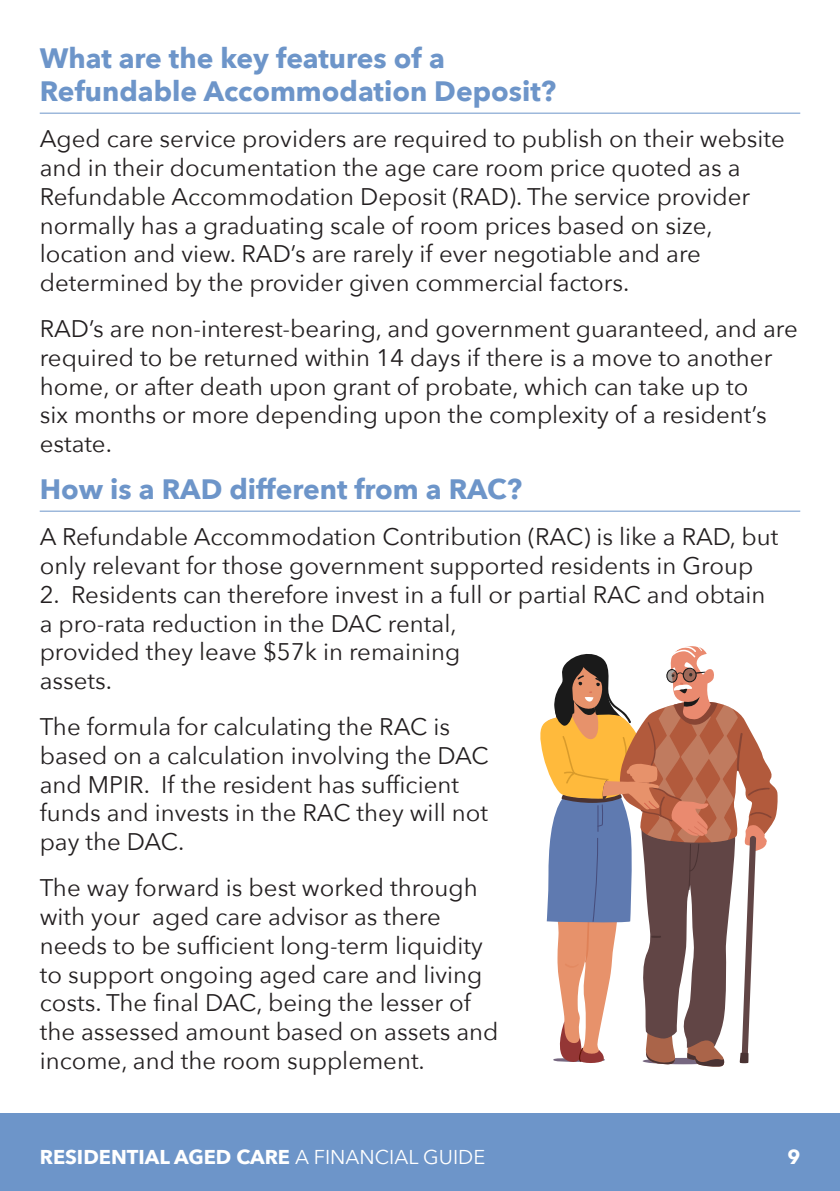
<style>
.page{position:relative;width:840px;height:1191px;background:#fff}
.page>*{position:absolute;margin:0;border:0;box-sizing:border-box;transform-origin:0 0}
.SUBHEAD{font:700 28px/33.6px "Avenir Next";color:#6d95c9}
.Body{font:24px/28.8px "Avenir Next";color:#231f20}
.t1{font:700 20px "Avenir Next";color:#fff}
.s1{font-weight:400}
</style>
<div class="page">
<div style="left:0;top:1113px;width:839px;height:78px;background:#6d95c9"></div>
<hr style="left:40px;top:113px;width:759px;height:1px;background:#6d95c9">
<hr style="left:40px;top:510px;width:759px;height:1px;background:#6d95c9">
<svg style="left:540px;top:646px;width:237px;height:421px"></svg>
<p class="SUBHEAD" style="left:40px;top:41px;width:517px">What are the key features of a<br>Refundable Accommodation Deposit?</p>
<p class="Body" style="left:40px;top:123px;width:746px">Aged care service providers are required to publish on their website and in their documentation the age care room price quoted as a Refundable Accommodation Deposit (RAD). The service provider normally has a graduating scale of room prices based on size, location and view. RAD’s are rarely if ever negotiable and are determined by the provider given commercial factors.</p>
<p class="Body" style="left:40px;top:313px;width:759px">RAD’s are non-interest-bearing, and government guaranteed, and are required to be returned within 14 days if there is a move to another home, or after death upon grant of probate, which can take up to<br>six months or more depending upon the complexity of a resident’s estate.</p>
<p class="SUBHEAD" style="left:40px;top:472px;width:483px">How is a RAD different from a RAC?</p>
<p class="Body" style="left:40px;top:521px;width:739px">A Refundable Accommodation Contribution (RAC) is like a RAD, but only relevant for those government supported residents in Group</p>
<p class="Body" style="left:40px;top:579px;width:726px">2. Residents can therefore invest in a full or partial RAC and obtain a pro-rata reduction in the DAC rental,<br>provided they leave $57k in remaining<br>assets.</p>
<p class="Body" style="left:40px;top:711px;width:450px">The formula for calculating the RAC is based on a calculation involving the DAC and MPIR. If the resident has sufficient funds and invests in the RAC they will not pay the DAC.</p>
<p class="Body" style="left:40px;top:872px;width:460px">The way forward is best worked through with your aged care advisor as there needs to be sufficient long-term liquidity to support ongoing aged care and living costs. The final DAC, being the lesser of the assessed amount based on assets and income, and the room supplement.</p>
<p class="t1" style="left:40px;top:1139px;width:447px">RESIDENTIAL AGED CARE <span class="s1">A FINANCIAL GUIDE</span></p>
<p class="t1" style="left:786px;top:1139px;width:14px">9</p>
</div>
